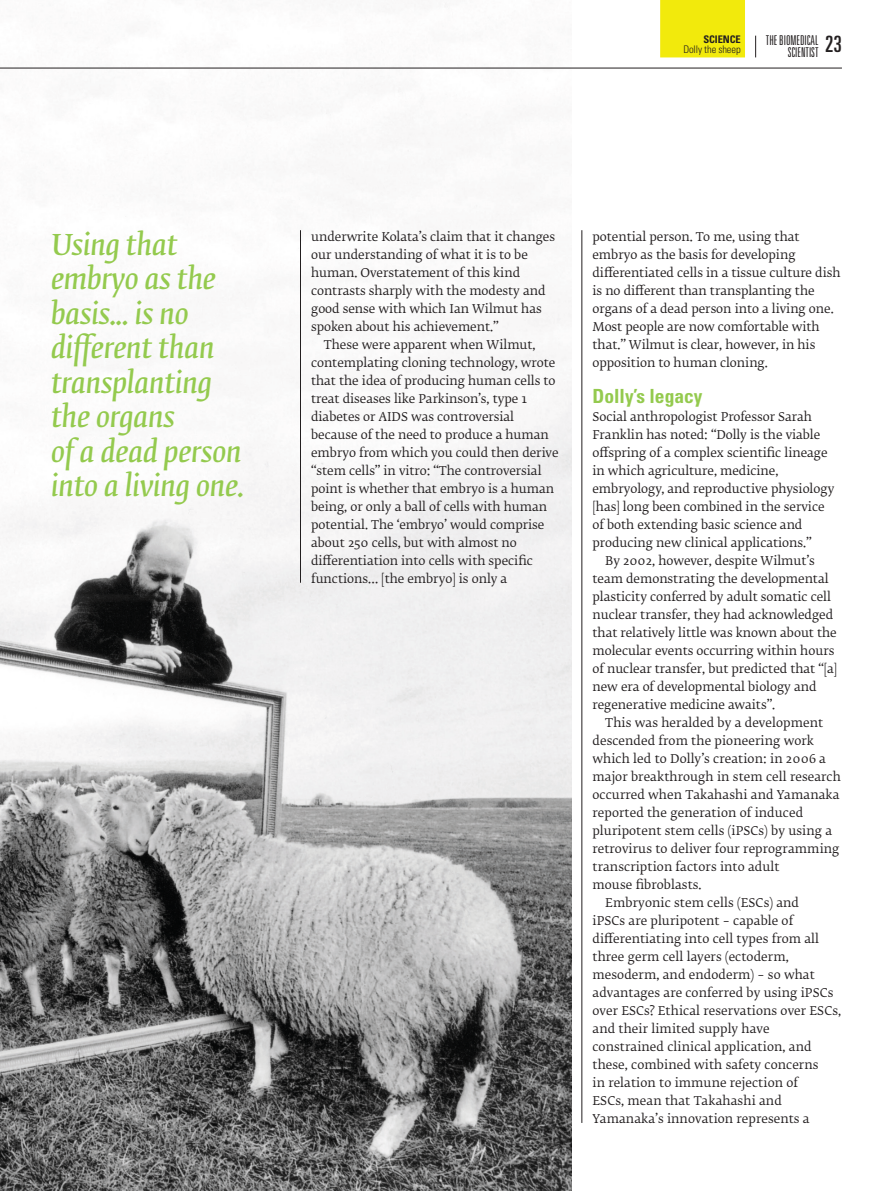
<style>
.page{position:relative;width:893px;height:1191px;background:#fff}
.page>*{position:absolute;margin:0;border:0;box-sizing:border-box;transform-origin:0 0}
.BS_Pullquote__Large{font:italic 28.5px/34.5px "Fedra Serif B Std Demi";letter-spacing:-.01em;color:#94ca4e}
.t1{font:ultra-condensed 22.5px "Univers";color:#231f20}
.BS_Crosshead{font:700 condensed 19.5px "Univers";color:#94ca4e}
.t2{font:300 ultra-condensed 13.5px/12px "Univers";color:#231f20;text-align:right}
.BS_Body_Copy_Indente{font:12px/18px "Fedra Serif B Std";color:#231f20}
.BS_Body_Copy_No_Inde{font:12px/18px "Fedra Serif B Std";color:#231f20}
.R__Master__Tab_Body{font:300 condensed 10.5px/9.9px "Univers";letter-spacing:-.01em;color:#231f20;text-align:right}
.s1{font-weight:700}
</style>
<div class="page">
<img style="left:0;top:3px;width:571px;height:1188px">
<hr style="left:300px;top:230px;width:1px;height:353px;background:#231f20">
<hr style="left:582px;top:230px;width:1px;height:893px;background:#231f20">
<svg style="left:755px;top:36px;width:1px;height:21px"></svg>
<div style="left:660px;top:0;width:85px;height:57px;background:#f2ea0c"></div>
<hr style="left:0;top:68px;width:842px;height:1px;background:#231f20">
<p class="R__Master__Tab_Body" style="left:683px;top:35px;width:59px"><span class="s1">SCIENCE<br></span>Dolly the sheep</p>
<p class="t2" style="left:766px;top:34px;width:54px">THE BIOMEDICAL<br>SCIENTIST</p>
<h2 class="t1" style="left:825px;top:31px;width:18px">23</h2>
<p class="BS_Pullquote__Large" style="left:51px;top:229px;width:195px">Using that embryo as the basis... is no different than transplanting the organs<br>of a dead person into a living one.</p>
<p class="BS_Body_Copy_Indente" style="left:311px;top:228px;width:245px">underwrite Kolata’s claim that it changes our understanding of what it is to be human. Overstatement of this kind contrasts sharply with the modesty and good sense with which Ian Wilmut has spoken about his achievement.”</p>
<p class="BS_Body_Copy_Indente" style="left:311px;top:336px;width:249px;text-indent:13px">These were apparent when Wilmut, contemplating cloning technology, wrote that the idea of producing human cells to treat diseases like Parkinson’s, type 1 diabetes or AIDS was controversial because of the need to produce a human embryo from which you could then derive “stem cells” in vitro: “The controversial point is whether that embryo is a human being, or only a ball of cells with human potential. The ‘embryo’ would comprise about 250 cells, but with almost no differentiation into cells with specific functions… [the embryo] is only a</p>
<p class="BS_Body_Copy_Indente" style="left:592px;top:228px;width:250px">potential person. To me, using that embryo as the basis for developing differentiated cells in a tissue culture dish is no different than transplanting the organs of a dead person into a living one.<br>Most people are now comfortable with that.” Wilmut is clear, however, in his opposition to human cloning.</p>
<p class="BS_Crosshead" style="left:592px;top:384px;width:112px">Dolly’s legacy</p>
<p class="BS_Body_Copy_No_Inde" style="left:592px;top:408px;width:243px">Social anthropologist Professor Sarah Franklin has noted: “Dolly is the viable offspring of a complex scientific lineage in which agriculture, medicine, embryology, and reproductive physiology [has] long been combined in the service of both extending basic science and producing new clinical applications.”</p>
<p class="BS_Body_Copy_Indente" style="left:592px;top:552px;width:246px;text-indent:13px">By 2002, however, despite Wilmut’s team demonstrating the developmental plasticity conferred by adult somatic cell nuclear transfer, they had acknowledged that relatively little was known about the molecular events occurring within hours of nuclear transfer, but predicted that “[a] new era of developmental biology and regenerative medicine awaits”.</p>
<p class="BS_Body_Copy_Indente" style="left:592px;top:714px;width:250px;text-indent:13px">This was heralded by a development descended from the pioneering work which led to Dolly’s creation: in 2006 a major breakthrough in stem cell research occurred when Takahashi and Yamanaka reported the generation of induced pluripotent stem cells (iPSCs) by using a retrovirus to deliver four reprogramming transcription factors into adult<br>mouse fibroblasts.</p>
<p class="BS_Body_Copy_Indente" style="left:592px;top:894px;width:250px;text-indent:13px">Embryonic stem cells (ESCs) and<br>iPSCs are pluripotent ‒ capable of differentiating into cell types from all three germ cell layers (ectoderm, mesoderm, and endoderm) ‒ so what advantages are conferred by using iPSCs over ESCs? Ethical reservations over ESCs, and their limited supply have constrained clinical application, and these, combined with safety concerns<br>in relation to immune rejection of<br>ESCs, mean that Takahashi and Yamanaka’s innovation represents a</p>
</div>
